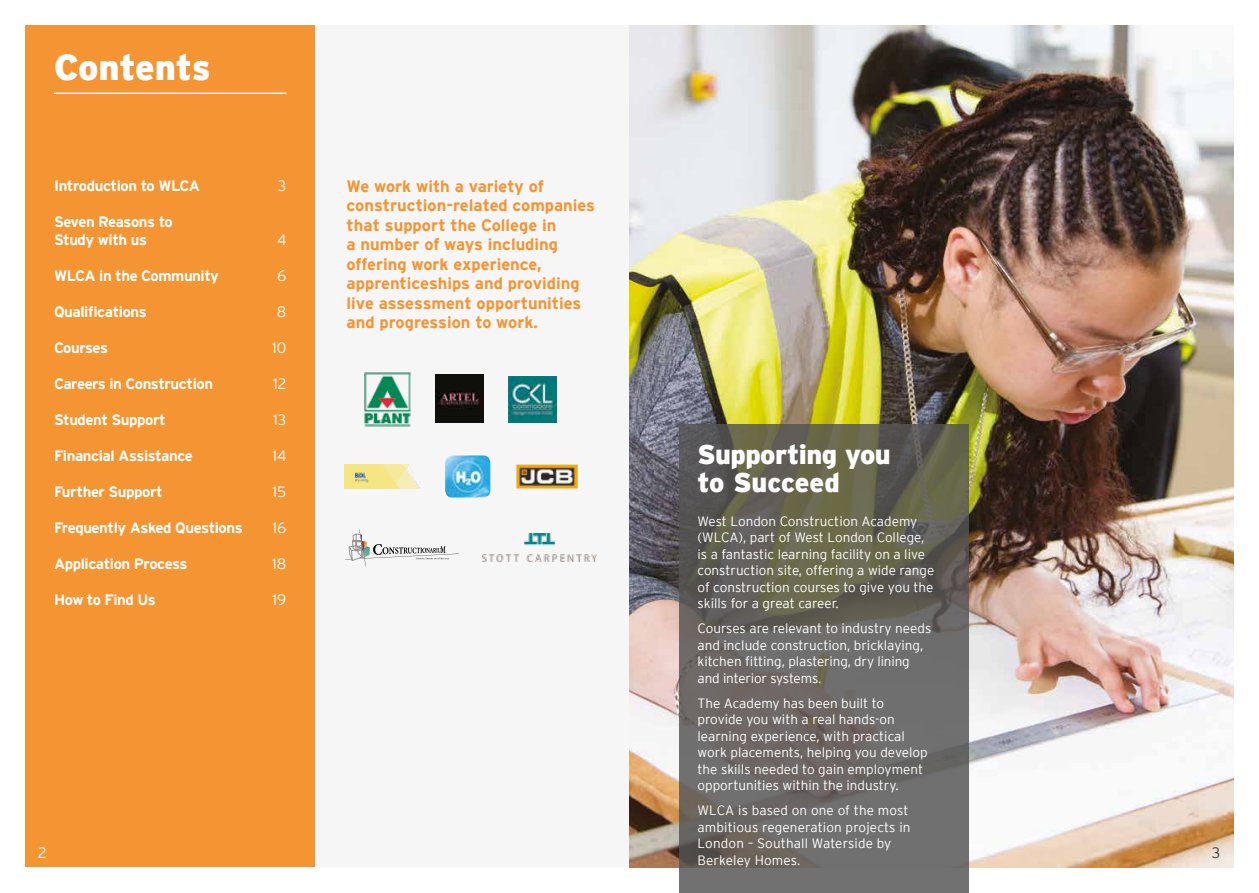
<style>
.page{position:relative;width:1259px;height:893px;background:#fff}
.page>*{position:absolute;margin:0;border:0;box-sizing:border-box;transform-origin:0 0}
.t1{font:900 36px "Interstate";letter-spacing:-.005em;color:#fff}
.t2{font:900 27px/28.5px "Interstate";letter-spacing:-.02em;color:#fff}
.t3{font:700 16.5px/19.5px "Interstate";color:#f49432}
.t4{font:700 15px/18px "Interstate";letter-spacing:-.03em;color:#fff}
.t5{font:300 15px "Interstate";color:#fff}
.t6{font:300 15px "Interstate";color:#3c3c3b}
.t7{font:300 13.5px/16.5px "Interstate";color:#fff}
</style>
<div class="page">
<div style="left:313px;top:26px;width:316px;height:841px;background:#f6f6f6"></div>
<div style="left:26px;top:26px;width:289px;height:841px;background:#f49432"></div>
<img style="left:629px;top:26px;width:604px;height:841px">
<hr style="left:54px;top:93px;width:232px;height:1px;background:#fff">
<svg style="left:679px;top:424px;width:289px;height:469px;background:#68665e"></svg>
<img style="left:435px;top:375px;width:49px;height:48px">
<img style="left:364px;top:372px;width:47px;height:55px">
<img style="left:508px;top:376px;width:48px;height:47px">
<img style="left:483px;top:534px;width:113px;height:27px">
<svg style="left:345px;top:530px;width:114px;height:36px"></svg>
<img style="left:345px;top:465px;width:74px;height:24px">
<img style="left:516px;top:465px;width:61px;height:23px">
<img style="left:445px;top:455px;width:45px;height:42px">
<h1 class="t1" style="left:54px;top:48px;width:158px">Contents</h1>
<p class="t4" style="left:54px;top:176px;width:148px">Introduction to WLCA</p>
<p class="t5" style="left:278px;top:177px;width:10px">3</p>
<p class="t4" style="left:54px;top:212px;width:120px">Seven Reasons to<br>Study with us</p>
<p class="t3" style="left:347px;top:176px;width:250px">We work with a variety of construction-related companies that support the College in<br>a number of ways including offering work experience, apprenticeships and providing live assessment opportunities and progression to work.</p>
<p class="t5" style="left:277px;top:231px;width:11px">4</p>
<p class="t4" style="left:54px;top:266px;width:167px">WLCA in the Community</p>
<p class="t5" style="left:277px;top:267px;width:11px">6</p>
<p class="t4" style="left:54px;top:302px;width:94px">Qualifications</p>
<p class="t5" style="left:277px;top:303px;width:11px">8</p>
<p class="t4" style="left:54px;top:338px;width:56px">Courses</p>
<p class="t5" style="left:272px;top:339px;width:16px">10</p>
<p class="t4" style="left:54px;top:374px;width:161px">Careers in Construction</p>
<p class="t5" style="left:273px;top:375px;width:15px">12</p>
<p class="t4" style="left:54px;top:410px;width:113px">Student Support</p>
<p class="t5" style="left:273px;top:411px;width:15px">13</p>
<p class="t4" style="left:54px;top:446px;width:140px">Financial Assistance</p>
<p class="t5" style="left:272px;top:447px;width:16px">14</p>
<p class="t4" style="left:54px;top:482px;width:110px">Further Support</p>
<p class="t5" style="left:273px;top:483px;width:15px">15</p>
<p class="t4" style="left:54px;top:518px;width:190px">Frequently Asked Questions</p>
<p class="t5" style="left:272px;top:519px;width:15px">16</p>
<p class="t4" style="left:54px;top:554px;width:135px">Application Process</p>
<p class="t5" style="left:272px;top:555px;width:16px">18</p>
<p class="t4" style="left:54px;top:590px;width:103px">How to Find Us</p>
<p class="t5" style="left:272px;top:591px;width:15px">19</p>
<h2 class="t2" style="left:697px;top:440px;width:195px">Supporting you to Succeed</h2>
<p class="t7" style="left:697px;top:513px;width:238px">West London Construction Academy (WLCA), part of West London College, is a fantastic learning facility on a live construction site, offering a wide range of construction courses to give you the skills for a great career.</p>
<p class="t7" style="left:697px;top:620px;width:235px">Courses are relevant to industry needs and include construction, bricklaying, kitchen fitting, plastering, dry lining and interior systems.</p>
<p class="t7" style="left:697px;top:695px;width:232px">The Academy has been built to provide you with a real hands-on learning experience, with practical work placements, helping you develop the skills needed to gain employment opportunities within the industry.</p>
<p class="t7" style="left:697px;top:802px;width:214px">WLCA is based on one of the most ambitious regeneration projects in<br>London – Southall Waterside by<br>Berkeley Homes.</p>
<p class="t5" style="left:38px;top:845px;width:10px">2</p>
<p class="t6" style="left:1211px;top:845px;width:10px">3</p>
</div>
